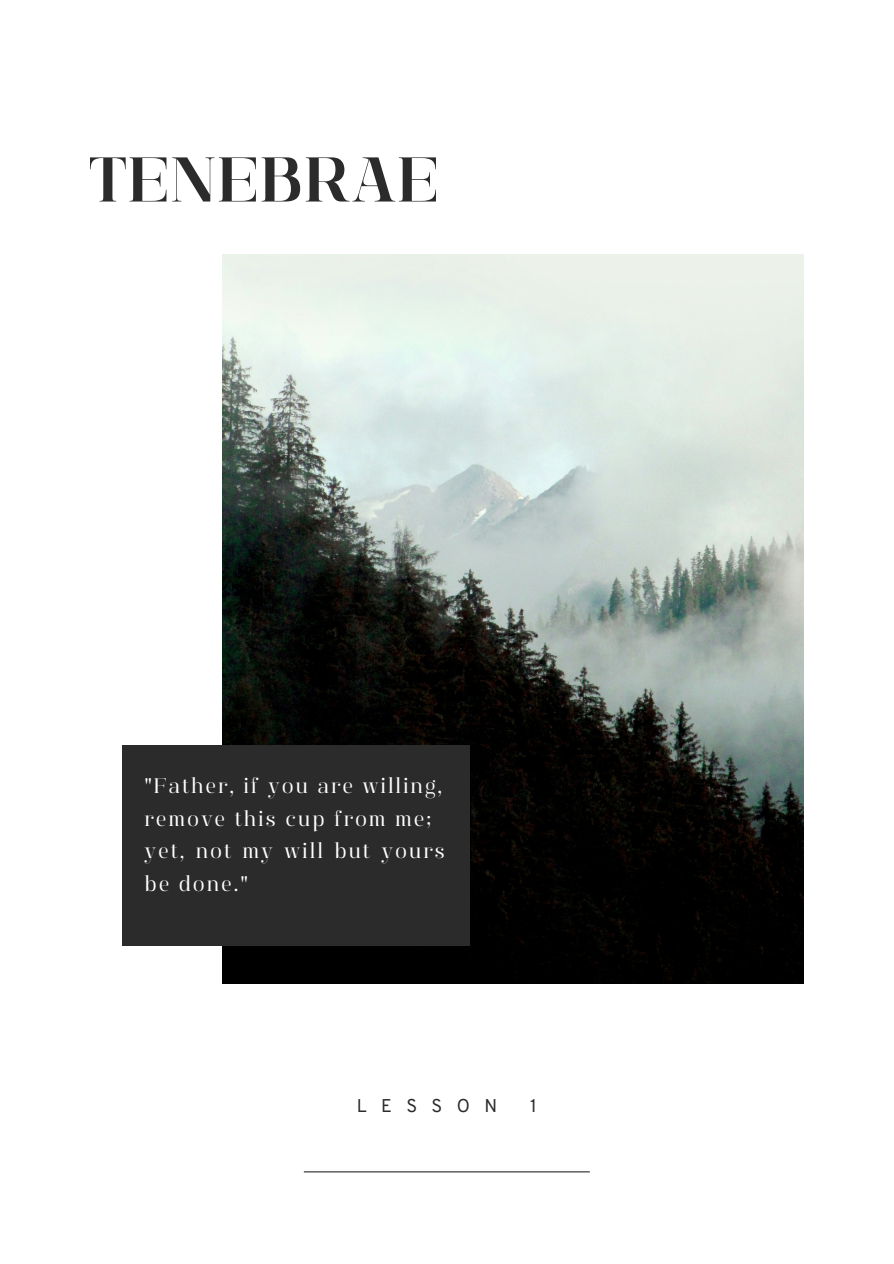
<style>
.page{position:relative;width:894px;height:1264px;background:#fff}
.page>*{position:absolute;margin:0;border:0;box-sizing:border-box;transform-origin:0 0}
.t1{font:63px "Manison 600";letter-spacing:.03em;color:#2b2b2b}
.t2{font:21px/32.7px "Manison 400";letter-spacing:.09em;color:#fff}
.t3{font:18px "Overpass";letter-spacing:.8em;color:#2b2b2b}
</style>
<div class="page">
<img style="left:223px;top:254px;width:580px;height:729px">
<div style="left:122px;top:745px;width:347px;height:201px;background:#2b2b2b"></div>
<hr style="left:304px;top:1171px;width:285px;height:1px;background:#2b2b2b">
<h2 class="t1" style="left:89px;top:143px;width:350px">TENEBRAE</h2>
<h1 class="t2" style="left:145px;top:769px;width:302px">"Father, if you are willing, remove this cup from me; yet, not my will but yours be done."</h1>
<p class="t3" style="left:356px;top:1098px;width:142px">LESSON</p>
<p class="t3" style="left:530px;top:1098px;width:8px">1</p>
</div>
